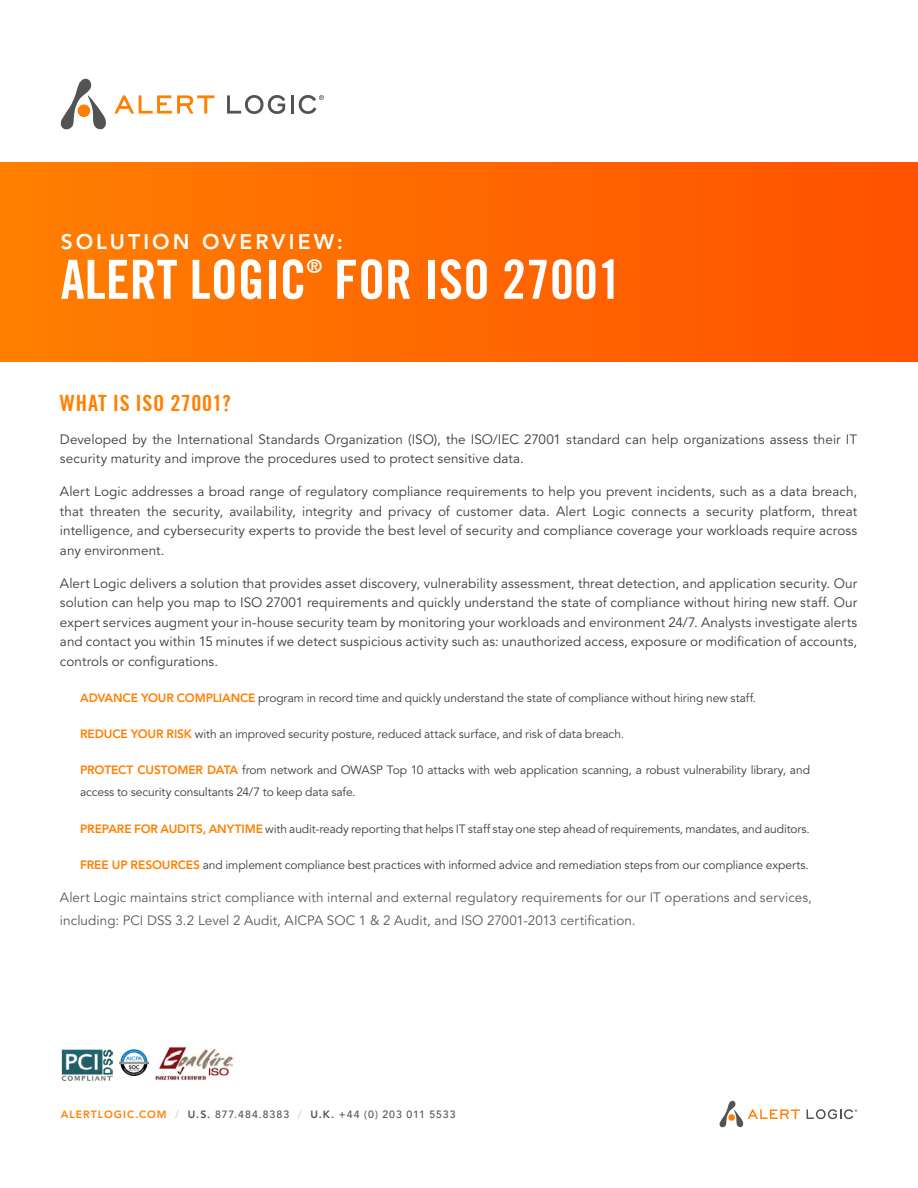
<style>
.page{position:relative;width:918px;height:1188px;background:#fff}
.page>*{position:absolute;margin:0;border:0;box-sizing:border-box;transform-origin:0 0}
.t1{font:700 condensed 54px "Trade Gothic No.20";color:#fff}
.t2{font:700 condensed 22.5px "Trade Gothic No.20";letter-spacing:.025em;color:#ff7f00}
.t3{font:800 21px "Avenir LT Std";letter-spacing:.15em;color:#fff}
.t4{font:700 condensed 19.2px "Trade Gothic No.20";color:#fff}
.t5{font:13.5px/19.5px "Avenir LT Std";letter-spacing:.005em;color:#3c3c3c;text-align:justify}
.t6{font:13.5px/22.5px "Avenir LT Std";letter-spacing:.005em;color:#595959}
.t7{font:12px/22.5px "Avenir LT Std";letter-spacing:-.01em;color:#3c3c3c}
.t8{font:500 10.5px "Avenir LT Std";letter-spacing:.095em;color:#535353}
.s1{font-weight:800;color:#ff7f00}
.s2{font-weight:800;color:#d6d6d1}
.s3{font-weight:800}
</style>
<div class="page">
<svg style="left:114px;top:95px;width:100px;height:19px"></svg>
<svg style="left:227px;top:95px;width:58px;height:19px"></svg>
<hr style="left:291px;top:95px;width:3px;height:19px;background:#535353">
<svg style="left:299px;top:95px;width:25px;height:19px"></svg>
<svg style="left:60px;top:78px;width:46px;height:52px"></svg>
<div style="left:78px;top:105px;width:12px;height:12px;background:#ff7f00;border-radius:50%"></div>
<svg style="left:807px;top:1109px;width:50px;height:10px"></svg>
<svg style="left:719px;top:1100px;width:81px;height:28px"></svg>
<div style="left:728px;top:1114px;width:7px;height:7px;background:#ff7f00;border-radius:50%"></div>
<div style="left:0;top:162px;width:918px;height:200px;background:linear-gradient(to right,#ff7f00,#ff5100)"></div>
<img style="left:61px;top:1049px;width:51px;height:31px">
<img style="left:120px;top:1049px;width:29px;height:27px">
<img style="left:155px;top:1047px;width:80px;height:33px">
<h3 class="t3" style="left:61px;top:229px;width:284px">SOLUTION OVERVIEW:</h3>
<h1 class="t1" style="left:61px;top:247px;width:247px">ALERT LOGIC</h1>
<h3 class="t4" style="left:307px;top:254px;width:17px">®</h3>
<h1 class="t1" style="left:334px;top:247px;width:289px">FOR ISO 27001</h1>
<h2 class="t2" style="left:60px;top:389px;width:172px">WHAT IS ISO 27001?</h2>
<p class="t5" style="left:60px;top:430px;width:799px">Developed by the International Standards Organization (ISO), the ISO/IEC 27001 standard can help organizations assess their IT security maturity and improve the procedures used to protect sensitive data.</p>
<p class="t5" style="left:60px;top:482px;width:799px">Alert Logic addresses a broad range of regulatory compliance requirements to help you prevent incidents, such as a data breach, that threaten the security, availability, integrity and privacy of customer data. Alert Logic connects a security platform, threat intelligence, and cybersecurity experts to provide the best level of security and compliance coverage your workloads require across any environment.</p>
<p class="t5" style="left:60px;top:574px;width:799px">Alert Logic delivers a solution that provides asset discovery, vulnerability assessment, threat detection, and application security. Our solution can help you map to ISO 27001 requirements and quickly understand the state of compliance without hiring new staff. Our expert services augment your in-house security team by monitoring your workloads and environment 24/7. Analysts investigate alerts and contact you within 15 minutes if we detect suspicious activity such as: unauthorized access, exposure or modification of accounts, controls or configurations.</p>
<p class="t7" style="left:80px;top:687px;width:677px"><span class="s1">ADVANCE YOUR COMPLIANCE</span> program in record time and quickly understand the state of compliance without hiring new staff.</p>
<p class="t7" style="left:80px;top:723px;width:545px"><span class="s1">REDUCE YOUR RISK</span> with an improved security posture, reduced attack surface, and risk of data breach.</p>
<p class="t7" style="left:80px;top:759px;width:731px"><span class="s1">PROTECT CUSTOMER DATA</span> from network and OWASP Top 10 attacks with web application scanning, a robust vulnerability library, and access to security consultants 24/7 to keep data safe.</p>
<p class="t7" style="left:80px;top:818px;width:731px"><span class="s1">PREPARE FOR AUDITS, ANYTIME</span> with audit-ready reporting that helps IT staff stay one step ahead of requirements, mandates, and auditors.</p>
<p class="t7" style="left:80px;top:854px;width:730px"><span class="s1">FREE UP RESOURCES</span> and implement compliance best practices with informed advice and remediation steps from our compliance experts.</p>
<p class="t6" style="left:60px;top:887px;width:754px">Alert Logic maintains strict compliance with internal and external regulatory requirements for our IT operations and services, including: PCI DSS 3.2 Level 2 Audit, AICPA SOC 1 &amp; 2 Audit, and ISO 27001-2013 certification.</p>
<p class="t8" style="left:61px;top:1108px;width:396px"><span class="s1">ALERTLOGIC.COM</span> <span class="s2">/</span> <span class="s3">U.S.</span> 877.484.8383 <span class="s2">/</span> <span class="s3">U.K.</span> +44 (0) 203 011 5533</p>
</div>
